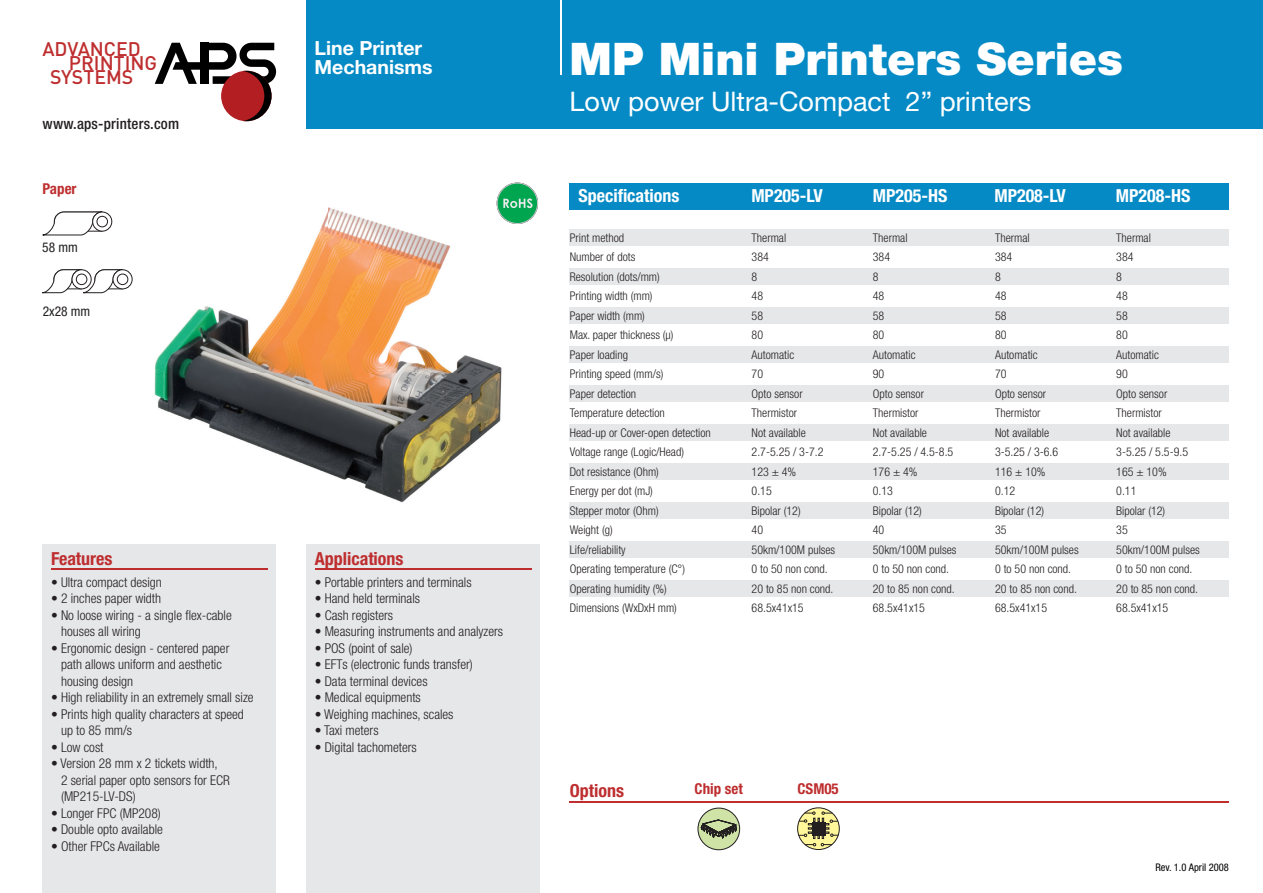
<style>
.page{position:relative;width:1263px;height:893px;background:#fff}
.page>*{position:absolute;margin:0;border:0;box-sizing:border-box;transform-origin:0 0}
.t1{font:900 45px "Helvetica Neue LT Std";color:#fff}
.t2{font:27px "Helvetica Neue LT Std";color:#fff}
.t3{font:500 19.5px "DIN";color:#be2e2f}
.t4{font:700 19.5px/19px "Helvetica Neue LT Std";color:#fff}
.t5{font:700 condensed 18px "Helvetica Neue LT Std";color:#fff}
.t6{font:700 condensed 18px "Helvetica Neue LT Std";color:#be2e2f}
.t7{font:500 condensed 15px "Helvetica Neue LT Std";letter-spacing:.015em;color:#231f20}
.t8{font:700 condensed 15px "Helvetica Neue LT Std";color:#be2e2f}
.t9{font:300 condensed 13.5px/16.5px "Helvetica Neue LT Std";color:#231f20}
.t10{font:condensed 13.5px "Helvetica Neue LT Std";color:#231f20}
.t11{font:300 condensed 12px/19.5px "Helvetica Neue LT Std";color:#231f20}
.t12{font:condensed 10.5px "Helvetica Neue LT Std";color:#000}
</style>
<div class="page">
<img style="left:126px;top:182px;width:406px;height:321px">
<div style="left:43px;top:544px;width:233px;height:349px;background:#e6e7e9"></div>
<div style="left:306px;top:544px;width:234px;height:349px;background:#e6e7e9"></div>
<div style="left:306px;top:0;width:957px;height:129px;background:#058ac5"></div>
<div style="left:497px;top:183px;width:40px;height:40px;background:#00a54f;border-radius:50%"></div>
<div style="left:497px;top:183px;width:41px;height:41px;border:1px solid #c9cacc;border-radius:50%"></div>
<svg style="left:503px;top:198px;width:29px;height:10px"></svg>
<svg style="left:155px;top:43px;width:121px;height:78px"></svg>
<hr style="left:560px;top:0;width:2px;height:75px;background:#fff">
<hr style="left:51px;top:568px;width:217px;height:1px;background:#be2e2f">
<hr style="left:315px;top:568px;width:216px;height:1px;background:#be2e2f">
<svg style="left:42px;top:269px;width:81px;height:24px"></svg>
<svg style="left:113px;top:270px;width:19px;height:19px"></svg>
<div style="left:113px;top:270px;width:19px;height:19px;border:1px solid #231f20;border-radius:50%"></div>
<div style="left:117px;top:274px;width:11px;height:11px;background:#fff;border-radius:50%"></div>
<div style="left:117px;top:274px;width:11px;height:11px;border:1px solid #231f20;border-radius:50%"></div>
<div style="left:570px;top:230px;width:659px;height:16px;background:#e6e7e9"></div>
<div style="left:570px;top:269px;width:659px;height:16px;background:#e6e7e9"></div>
<div style="left:570px;top:308px;width:659px;height:16px;background:#e6e7e9"></div>
<div style="left:570px;top:347px;width:659px;height:16px;background:#e6e7e9"></div>
<div style="left:570px;top:386px;width:659px;height:16px;background:#e6e7e9"></div>
<div style="left:570px;top:425px;width:659px;height:16px;background:#e6e7e9"></div>
<div style="left:570px;top:464px;width:659px;height:16px;background:#e6e7e9"></div>
<div style="left:570px;top:503px;width:659px;height:16px;background:#e6e7e9"></div>
<div style="left:570px;top:542px;width:659px;height:16px;background:#e6e7e9"></div>
<div style="left:570px;top:581px;width:659px;height:16px;background:#e6e7e9"></div>
<div style="left:570px;top:183px;width:659px;height:27px;background:#058ac5"></div>
<svg style="left:42px;top:212px;width:61px;height:23px"></svg>
<svg style="left:93px;top:212px;width:19px;height:19px"></svg>
<div style="left:92px;top:212px;width:20px;height:19px;border:1px solid #231f20;border-radius:50%"></div>
<div style="left:97px;top:216px;width:11px;height:11px;background:#fff;border-radius:50%"></div>
<div style="left:97px;top:216px;width:11px;height:11px;border:1px solid #231f20;border-radius:50%"></div>
<hr style="left:570px;top:801px;width:659px;height:2px;background:#be2e2f">
<div style="left:698px;top:808px;width:42px;height:42px;background:#cfe3a6;border-radius:50%"></div>
<div style="left:698px;top:808px;width:42px;height:42px;border:1px solid #231f20;border-radius:50%"></div>
<svg style="left:700px;top:819px;width:38px;height:29px"></svg>
<svg style="left:798px;top:808px;width:41px;height:41px"></svg>
<div style="left:797px;top:808px;width:42px;height:42px;border:1px solid #231f20;border-radius:50%"></div>
<svg style="left:799px;top:812px;width:39px;height:34px"></svg>
<h3 class="t3" style="left:42px;top:37px;width:100px">ADVANCED</h3>
<h3 class="t3" style="left:69px;top:51px;width:90px">PRINTING</h3>
<h3 class="t3" style="left:50px;top:64px;width:85px">SYSTEMS</h3>
<p class="t7" style="left:43px;top:115px;width:138px">www.aps-printers.com</p>
<p class="t8" style="left:43px;top:179px;width:36px">Paper</p>
<p class="t10" style="left:42px;top:239px;width:37px">58 mm</p>
<p class="t10" style="left:43px;top:303px;width:49px">2x28 mm</p>
<h3 class="t6" style="left:51px;top:548px;width:63px">Features</h3>
<p class="t9" style="left:51px;top:573px;width:112px">• Ultra compact design</p>
<p class="t9" style="left:51px;top:590px;width:112px">• 2 inches paper width</p>
<p class="t9" style="left:61px;top:606px;width:172px;text-indent:-10px">• No loose wiring - a single flex-cable houses all wiring</p>
<p class="t9" style="left:61px;top:639px;width:170px;text-indent:-10px">• Ergonomic design - centered paper path allows uniform and aesthetic housing design</p>
<p class="t9" style="left:51px;top:689px;width:204px">• High reliability in an extremely small size</p>
<p class="t9" style="left:61px;top:705px;width:184px;text-indent:-10px">• Prints high quality characters at speed up to 85 mm/s</p>
<p class="t9" style="left:51px;top:738px;width:54px">• Low cost</p>
<p class="t9" style="left:61px;top:755px;width:170px;text-indent:-10px">• Version 28 mm x 2 tickets width,<br>2 serial paper opto sensors for ECR (MP215-LV-DS)</p>
<p class="t9" style="left:51px;top:804px;width:111px">• Longer FPC (MP208)</p>
<p class="t9" style="left:51px;top:821px;width:113px">• Double opto available</p>
<p class="t9" style="left:51px;top:837px;width:110px">• Other FPCs Available</p>
<h3 class="t4" style="left:315px;top:38px;width:120px">Line Printer<br>Mechanisms</h3>
<h1 class="t1" style="left:570px;top:32px;width:555px">MP Mini Printers Series</h1>
<h2 class="t2" style="left:570px;top:85px;width:463px">Low power Ultra-Compact 2” printers</h2>
<h3 class="t6" style="left:315px;top:548px;width:90px">Applications</h3>
<p class="t9" style="left:315px;top:573px;width:158px">• Portable printers and terminals</p>
<p class="t9" style="left:315px;top:590px;width:107px">• Hand held terminals</p>
<p class="t9" style="left:315px;top:606px;width:80px">• Cash registers</p>
<p class="t9" style="left:315px;top:623px;width:190px">• Measuring instruments and analyzers</p>
<p class="t9" style="left:315px;top:639px;width:99px">• POS (point of sale)</p>
<p class="t9" style="left:315px;top:656px;width:160px">• EFTs (electronic funds transfer)</p>
<p class="t9" style="left:315px;top:672px;width:114px">• Data terminal devices</p>
<p class="t9" style="left:315px;top:689px;width:108px">• Medical equipments</p>
<p class="t9" style="left:315px;top:705px;width:140px">• Weighing machines, scales</p>
<p class="t9" style="left:315px;top:722px;width:65px">• Taxi meters</p>
<p class="t9" style="left:315px;top:738px;width:104px">• Digital tachometers</p>
<h3 class="t5" style="left:578px;top:184px;width:103px">Specifications</h3>
<h3 class="t5" style="left:751px;top:184px;width:73px">MP205-LV</h3>
<h3 class="t5" style="left:873px;top:184px;width:76px">MP205-HS</h3>
<h3 class="t5" style="left:994px;top:184px;width:73px">MP208-LV</h3>
<h3 class="t5" style="left:1116px;top:184px;width:76px">MP208-HS</h3>
<p class="t11" style="left:570px;top:227px;width:143px">Print method<br>Number of dots<br>Resolution (dots/mm)<br>Printing width (mm)<br>Paper width (mm)<br>Max. paper thickness (µ)<br>Paper loading<br>Printing speed (mm/s)<br>Paper detection<br>Temperature detection<br>Head-up or Cover-open detection<br>Voltage range (Logic/Head)<br>Dot resistance (Ohm)<br>Energy per dot (mJ)<br>Stepper motor (Ohm)<br>Weight (g)<br>Life/reliability<br>Operating temperature (C°)<br>Operating humidity (%)<br>Dimensions (WxDxH mm)</p>
<p class="t11" style="left:752px;top:227px;width:85px">Thermal<br>384<br>8<br>48<br>58<br>80<br>Automatic<br>70<br>Opto sensor<br>Thermistor<br>Not available<br>2.7-5.25 / 3-7.2<br>123 ± 4%<br>0.15<br>Bipolar (12)<br>40<br>50km/100M pulses<br>0 to 50 non cond.<br>20 to 85 non cond.<br>68.5x41x15</p>
<p class="t11" style="left:873px;top:227px;width:85px">Thermal<br>384<br>8<br>48<br>58<br>80<br>Automatic<br>90<br>Opto sensor<br>Thermistor<br>Not available<br>2.7-5.25 / 4.5-8.5<br>176 ± 4%<br>0.13<br>Bipolar (12)<br>40<br>50km/100M pulses<br>0 to 50 non cond.<br>20 to 85 non cond.<br>68.5x41x15</p>
<p class="t11" style="left:995px;top:227px;width:85px">Thermal<br>384<br>8<br>48<br>58<br>80<br>Automatic<br>70<br>Opto sensor<br>Thermistor<br>Not available<br>3-5.25 / 3-6.6<br>116 ± 10%<br>0.12<br>Bipolar (12)<br>35<br>50km/100M pulses<br>0 to 50 non cond.<br>20 to 85 non cond.<br>68.5x41x15</p>
<p class="t11" style="left:1116px;top:227px;width:85px">Thermal<br>384<br>8<br>48<br>58<br>80<br>Automatic<br>90<br>Opto sensor<br>Thermistor<br>Not available<br>3-5.25 / 5.5-9.5<br>165 ± 10%<br>0.11<br>Bipolar (12)<br>35<br>50km/100M pulses<br>0 to 50 non cond.<br>20 to 85 non cond.<br>68.5x41x15</p>
<h3 class="t6" style="left:570px;top:780px;width:56px">Options</h3>
<p class="t8" style="left:695px;top:780px;width:50px">Chip set</p>
<p class="t8" style="left:797px;top:780px;width:43px">CSM05</p>
<p class="t12" style="left:1155px;top:861px;width:75px">Rev. 1.0 April 2008</p>
</div>
